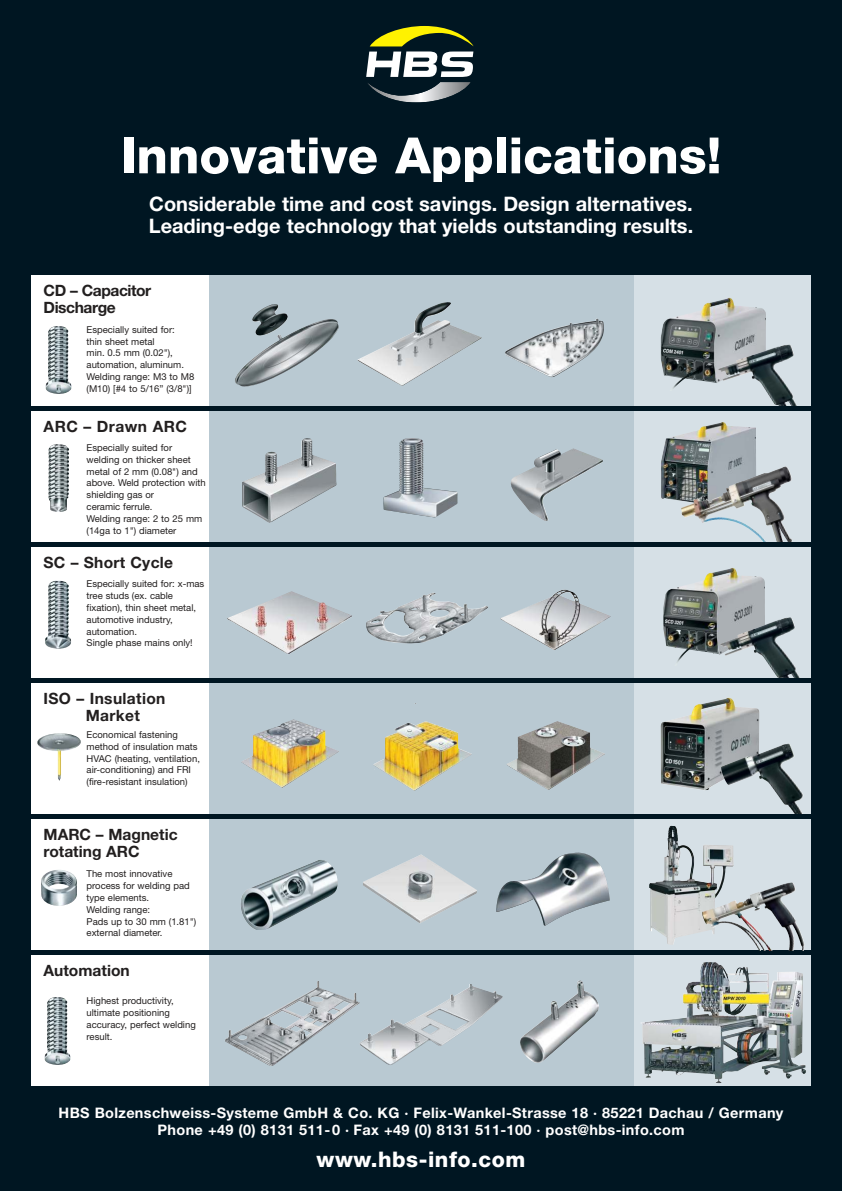
<style>
.page{position:relative;width:842px;height:1191px;background:#001622}
.page>*{position:absolute;margin:0;border:0;box-sizing:border-box;transform-origin:0 0}
.t1{font:800 50px "Helvetica Neue";color:#fff}
.t2{font:800 21.5px "Helvetica Neue";letter-spacing:.025em;color:#fff}
.t3{font:700 20px/22.5px "Helvetica Neue";color:#fff}
.t4{font:700 15.6px/17px "Helvetica Neue";letter-spacing:-.03em;color:#221f1f}
.t5{font:700 15.55px/17px "Helvetica Neue";letter-spacing:.015em;color:#221f1f}
.t6{font:700 14.5px/17px "Helvetica Neue";letter-spacing:.02em;color:#fff;text-align:center}
.t7{font:9.5px/11.8px "Helvetica Neue";color:#221f1f}
</style>
<div class="page">
<div style="left:634px;top:275px;width:177px;height:130px;background:#d6e0e6"></div>
<div style="left:208px;top:275px;width:426px;height:130px;background:#b9c9d2"></div>
<div style="left:634px;top:411px;width:177px;height:130px;background:#d6e0e6"></div>
<div style="left:208px;top:411px;width:426px;height:130px;background:#b9c9d2"></div>
<div style="left:634px;top:547px;width:177px;height:131px;background:#d6e0e6"></div>
<div style="left:208px;top:547px;width:426px;height:131px;background:#b9c9d2"></div>
<div style="left:634px;top:683px;width:177px;height:131px;background:#d6e0e6"></div>
<svg style="left:208px;top:683px;width:426px;height:131px;fill:#b9c9d2"></svg>
<div style="left:634px;top:819px;width:177px;height:131px;background:#d6e0e6"></div>
<div style="left:208px;top:819px;width:426px;height:131px;background:#b9c9d2"></div>
<div style="left:634px;top:955px;width:177px;height:131px;background:#d6e0e6"></div>
<div style="left:208px;top:955px;width:426px;height:131px;background:#b9c9d2"></div>
<div style="left:31px;top:275px;width:177px;height:130px;background:#fff"></div>
<div style="left:31px;top:411px;width:177px;height:130px;background:#fff"></div>
<div style="left:31px;top:547px;width:177px;height:131px;background:#fff"></div>
<div style="left:31px;top:683px;width:177px;height:131px;background:#fff"></div>
<div style="left:31px;top:819px;width:177px;height:131px;background:#fff"></div>
<div style="left:31px;top:955px;width:177px;height:131px;background:#fff"></div>
<img style="left:235px;top:304px;width:104px;height:83px">
<img style="left:358px;top:302px;width:124px;height:84px">
<img style="left:505px;top:318px;width:99px;height:59px">
<img style="left:46px;top:326px;width:26px;height:68px">
<img style="left:510px;top:448px;width:93px;height:73px">
<img style="left:242px;top:438px;width:95px;height:85px">
<img style="left:227px;top:591px;width:125px;height:63px">
<img style="left:366px;top:592px;width:122px;height:51px">
<img style="left:374px;top:703px;width:98px;height:1px">
<img style="left:506px;top:721px;width:99px;height:69px">
<img style="left:241px;top:860px;width:97px;height:69px">
<img style="left:363px;top:854px;width:114px;height:69px">
<img style="left:496px;top:852px;width:114px;height:73px">
<img style="left:360px;top:984px;width:143px;height:81px">
<img style="left:500px;top:589px;width:110px;height:61px">
<img style="left:520px;top:980px;width:79px;height:83px">
<img style="left:225px;top:981px;width:135px;height:85px">
<img style="left:649px;top:825px;width:85px;height:119px">
<img style="left:45px;top:580px;width:26px;height:68px">
<img style="left:45px;top:997px;width:26px;height:68px">
<img style="left:383px;top:438px;width:75px;height:79px">
<img style="left:660px;top:697px;width:99px;height:93px">
<img style="left:661px;top:422px;width:95px;height:89px">
<img style="left:661px;top:298px;width:105px;height:91px">
<img style="left:663px;top:568px;width:102px;height:94px">
<img style="left:641px;top:962px;width:165px;height:121px">
<img style="left:718px;top:344px;width:78px;height:61px">
<img style="left:685px;top:485px;width:107px;height:56px">
<img style="left:720px;top:617px;width:80px;height:61px">
<img style="left:721px;top:743px;width:82px;height:71px">
<img style="left:37px;top:733px;width:44px;height:48px">
<img style="left:293px;top:719px;width:21px;height:8px">
<img style="left:368px;top:82px;width:103px;height:21px">
<svg style="left:366px;top:26px;width:108px;height:51px"></svg>
<img style="left:739px;top:882px;width:65px;height:68px">
<h1 class="t1" style="left:121px;top:138px;width:602px">Innovative Applications!</h1>
<h3 class="t3" style="left:149px;top:194px;width:546px">Considerable time and cost savings. Design alternatives.<br>Leading-edge technology that yields outstanding results.</h3>
<h3 class="t4" style="left:44px;top:283px;width:109px">CD – Capacitor<br>Discharge</h3>
<p class="t7" style="left:87px;top:324px;width:109px">Especially suited for:<br>thin sheet metal<br>min. 0.5 mm (0.02"), automation, aluminum.<br>Welding range: M3 to M8 (M10) [#4 to 5/16” (3/8")]</p>
<h3 class="t5" style="left:44px;top:419px;width:145px">ARC – Drawn ARC</h3>
<p class="t7" style="left:87px;top:442px;width:121px">Especially suited for welding on thicker sheet metal of 2 mm (0.08") and above. Weld protection with shielding gas or<br>ceramic ferrule.<br>Welding range: 2 to 25 mm (14ga to 1") diameter</p>
<h3 class="t5" style="left:44px;top:555px;width:131px">SC – Short Cycle</h3>
<p class="t7" style="left:87px;top:579px;width:119px">Especially suited for: x-mas tree studs (ex. cable fixation), thin sheet metal, automotive industry, automation.<br>Single phase mains only!</p>
<h3 class="t5" style="left:86px;top:691px;width:81px;text-indent:-42px">ISO – Insulation<br>Market</h3>
<p class="t7" style="left:87px;top:729px;width:115px">Economical fastening method of insulation mats<br>HVAC (heating, ventilation, air-conditioning) and FRI (fire-resistant insulation)</p>
<h3 class="t5" style="left:44px;top:827px;width:136px">MARC – Magnetic rotating ARC</h3>
<p class="t7" style="left:87px;top:869px;width:111px">The most innovative process for welding pad type elements.<br>Welding range:<br>Pads up to 30 mm (1.81") external diameter.</p>
<h3 class="t5" style="left:44px;top:963px;width:88px">Automation</h3>
<p class="t7" style="left:87px;top:996px;width:111px">Highest productivity, ultimate positioning accuracy, perfect welding result.</p>
<h3 class="t6" style="left:59px;top:1105px;width:726px">HBS Bolzenschweiss-Systeme GmbH &amp; Co. KG · Felix-Wankel-Strasse 18 · 85221 Dachau / Germany<br>Phone +49 (0) 8131 511-0 · Fax +49 (0) 8131 511-100 · post@hbs-info.com</h3>
<h2 class="t2" style="left:317px;top:1151px;width:210px">www.hbs-info.com</h2>
</div>
